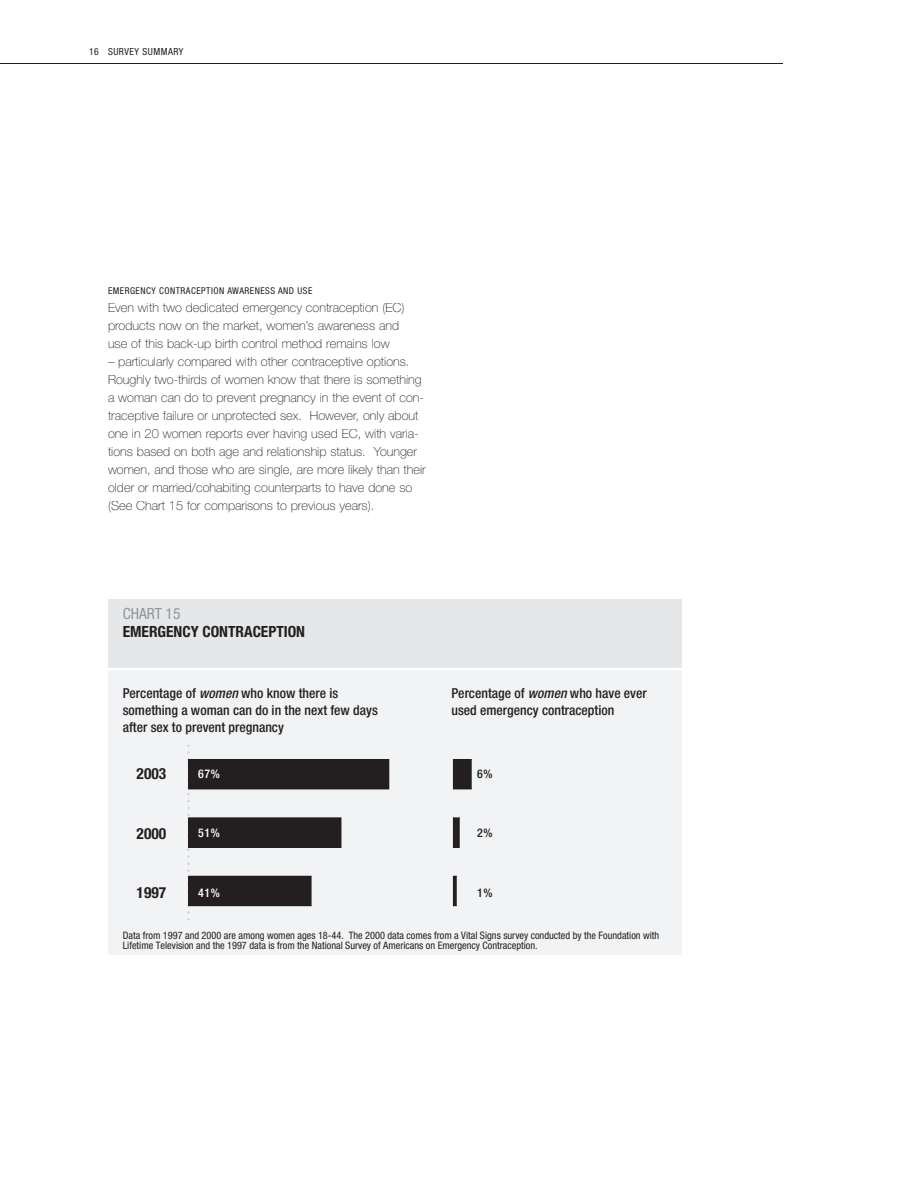
<style>
.page{position:relative;width:918px;height:1188px;background:#fff}
.page>*{position:absolute;margin:0;border:0;box-sizing:border-box;transform-origin:0 0}
.t1{font:700 condensed 15.45px "Helvetica Neue";color:#231f20}
.t2{font:condensed 15.45px "Helvetica Neue";color:#939598}
.t3{font:500 condensed 13.65px/17.1px "Helvetica Neue";color:#231f20}
.t4{font:100 12.75px/18px "Helvetica Neue";color:#231f20}
.t5{font:500 condensed 12px "Helvetica Neue";color:#fff}
.t6{font:500 condensed 12px "Helvetica Neue";color:#231f20}
.t7{font:condensed 10.35px/10.4px "Helvetica Neue";color:#231f20}
.t8{font:condensed 9.75px "Helvetica Neue";letter-spacing:.05em;color:#231f20}
.t9{font:condensed 9.3px "Helvetica Neue";letter-spacing:.05em;color:#231f20}
.s1{font-style:italic}
</style>
<div class="page">
<hr style="left:0;top:63px;width:783px;height:1px;background:#231f20">
<div style="left:108px;top:670px;width:573px;height:285px;background:#f2f3f4"></div>
<div style="left:108px;top:599px;width:573px;height:68px;background:#e6e7e9"></div>
<div style="left:189px;top:759px;width:200px;height:30px;background:#231f20"></div>
<hr style="left:189px;top:789px;width:200px;height:1px;background:#231f20">
<div style="left:453px;top:759px;width:18px;height:30px;background:#231f20"></div>
<hr style="left:471px;top:759px;width:1px;height:30px;background:#231f20">
<svg style="left:453px;top:789px;width:19px;height:1px"></svg>
<div style="left:189px;top:818px;width:152px;height:29px;background:#231f20"></div>
<hr style="left:189px;top:817px;width:152px;height:1px;background:#231f20">
<hr style="left:189px;top:847px;width:152px;height:1px;background:#231f20">
<svg style="left:341px;top:817px;width:1px;height:31px"></svg>
<svg style="left:453px;top:817px;width:7px;height:31px"></svg>
<div style="left:189px;top:876px;width:122px;height:30px;background:#231f20"></div>
<hr style="left:311px;top:876px;width:1px;height:30px;background:#231f20">
<svg style="left:188px;top:745px;width:1px;height:176px"></svg>
<hr style="left:453px;top:876px;width:3px;height:30px;background:#231f20">
<hr style="left:456px;top:876px;width:1px;height:30px;background:#231f20">
<p class="t8" style="left:89px;top:46px;width:96px">16 SURVEY SUMMARY</p>
<p class="t9" style="left:108px;top:286px;width:206px">EMERGENCY CONTRACEPTION AWARENESS AND USE</p>
<p class="t4" style="left:108px;top:299px;width:298px">Even with two dedicated emergency contraception (EC) products now on the market, women’s awareness and use of this back-up birth control method remains low</p>
<p class="t4" style="left:108px;top:353px;width:319px">– particularly compared with other contraceptive options.<br>Roughly two-thirds of women know that there is something a woman can do to prevent pregnancy in the event of con&shy;traceptive failure or unprotected sex. However, only about one in 20 women reports ever having used EC, with varia&shy;tions based on both age and relationship status. Younger women, and those who are single, are more likely than their older or married/cohabiting counterparts to have done so (See Chart 15 for comparisons to previous years).</p>
<p class="t2" style="left:123px;top:605px;width:59px">CHART 15</p>
<p class="t1" style="left:123px;top:622px;width:184px">EMERGENCY CONTRACEPTION</p>
<p class="t3" style="left:123px;top:684px;width:257px">Percentage of <span class="s1">women</span> who know there is something a woman can do in the next few days after sex to prevent pregnancy</p>
<p class="t3" style="left:451px;top:684px;width:197px">Percentage of <span class="s1">women</span> who have ever used emergency contraception</p>
<p class="t1" style="left:137px;top:764px;width:31px">2003</p>
<p class="t5" style="left:198px;top:767px;width:23px">67%</p>
<p class="t6" style="left:477px;top:767px;width:17px">6%</p>
<p class="t1" style="left:137px;top:824px;width:31px">2000</p>
<p class="t5" style="left:198px;top:826px;width:23px">51%</p>
<p class="t6" style="left:477px;top:826px;width:17px">2%</p>
<p class="t1" style="left:137px;top:883px;width:31px">1997</p>
<p class="t5" style="left:198px;top:885px;width:23px">41%</p>
<p class="t6" style="left:477px;top:885px;width:17px">1%</p>
<p class="t7" style="left:123px;top:930px;width:538px">Data from 1997 and 2000 are among women ages 18-44. The 2000 data comes from a Vital Signs survey conducted by the Foundation with<br>Lifetime Television and the 1997 data is from the National Survey of Americans on Emergency Contraception.</p>
</div>
